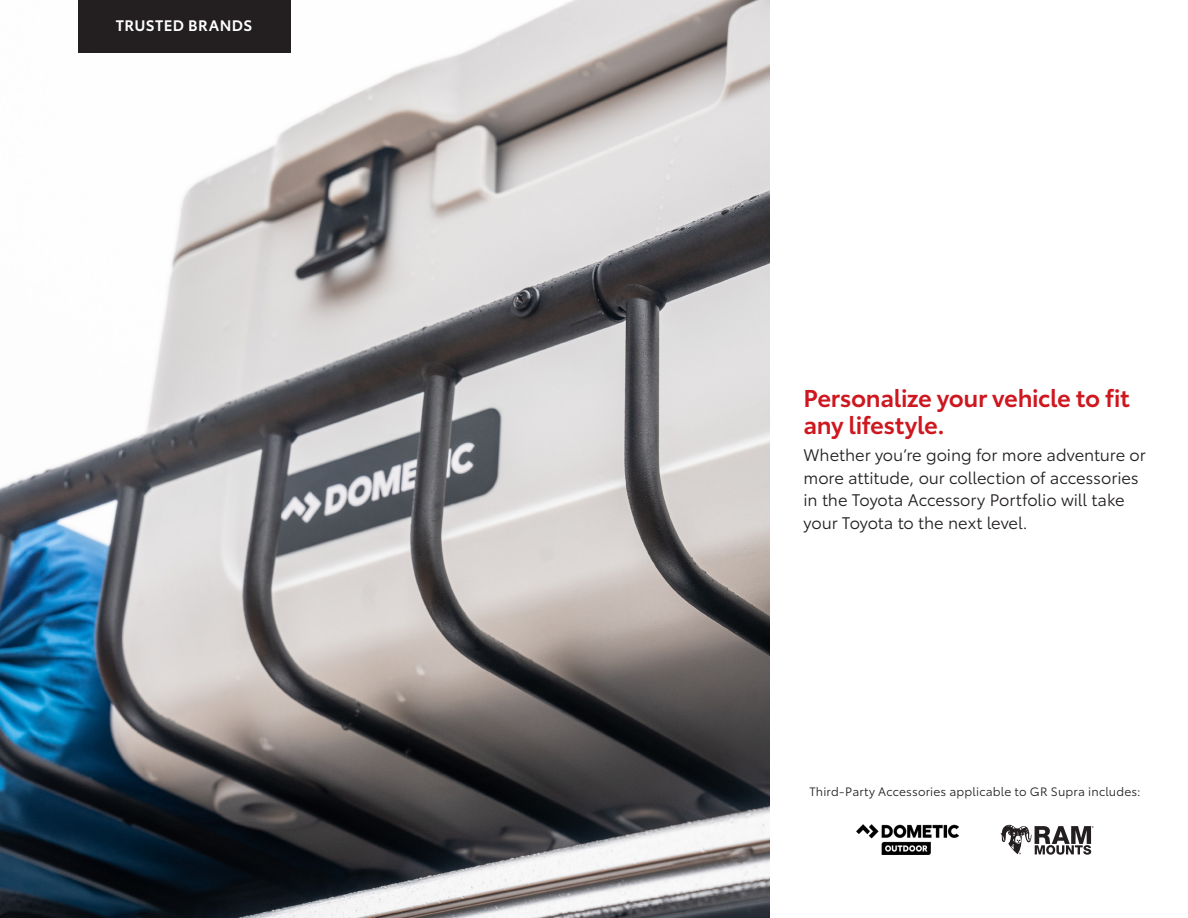
<style>
.page{position:relative;width:1188px;height:918px;background:#fff}
.page>*{position:absolute;margin:0;border:0;box-sizing:border-box;transform-origin:0 0}
._2019_Product_Name_12pt_Semibld{font:600 24px/27px "Toyota Type";letter-spacing:-.015em;color:#ce171f}
._2019_Product_Name_12pt_Semibld-2{font:16.5px/22.5px "Toyota Type";letter-spacing:-.005em;color:#231f20}
.t1{font:600 15px "Toyota Type";letter-spacing:.025em;color:#fff}
._2019_Disclaimer_Copy_5pt_Reg{font:12px "Toyota Type";letter-spacing:.015em;color:#231f20}
</style>
<div class="page">
<img style="left:0;top:0;width:770px;height:918px">
<div style="left:78px;top:0;width:212px;height:52px;background:#231f20"></div>
<img style="left:857px;top:825px;width:102px;height:30px">
<svg style="left:1001px;top:825px;width:93px;height:30px"></svg>
<p class="t1" style="left:116px;top:14px;width:138px">TRUSTED BRANDS</p>
<p class="_2019_Product_Name_12pt_Semibld" style="left:804px;top:383px;width:328px">Personalize your vehicle to fit any lifestyle.</p>
<p class="_2019_Product_Name_12pt_Semibld-2" style="left:804px;top:443px;width:344px">Whether you’re going for more adventure or more attitude, our collection of accessories in the Toyota Accessory Portfolio will take your Toyota to the next level.</p>
<p class="_2019_Disclaimer_Copy_5pt_Reg" style="left:809px;top:783px;width:333px">Third-Party Accessories applicable to GR Supra includes:</p>
</div>
